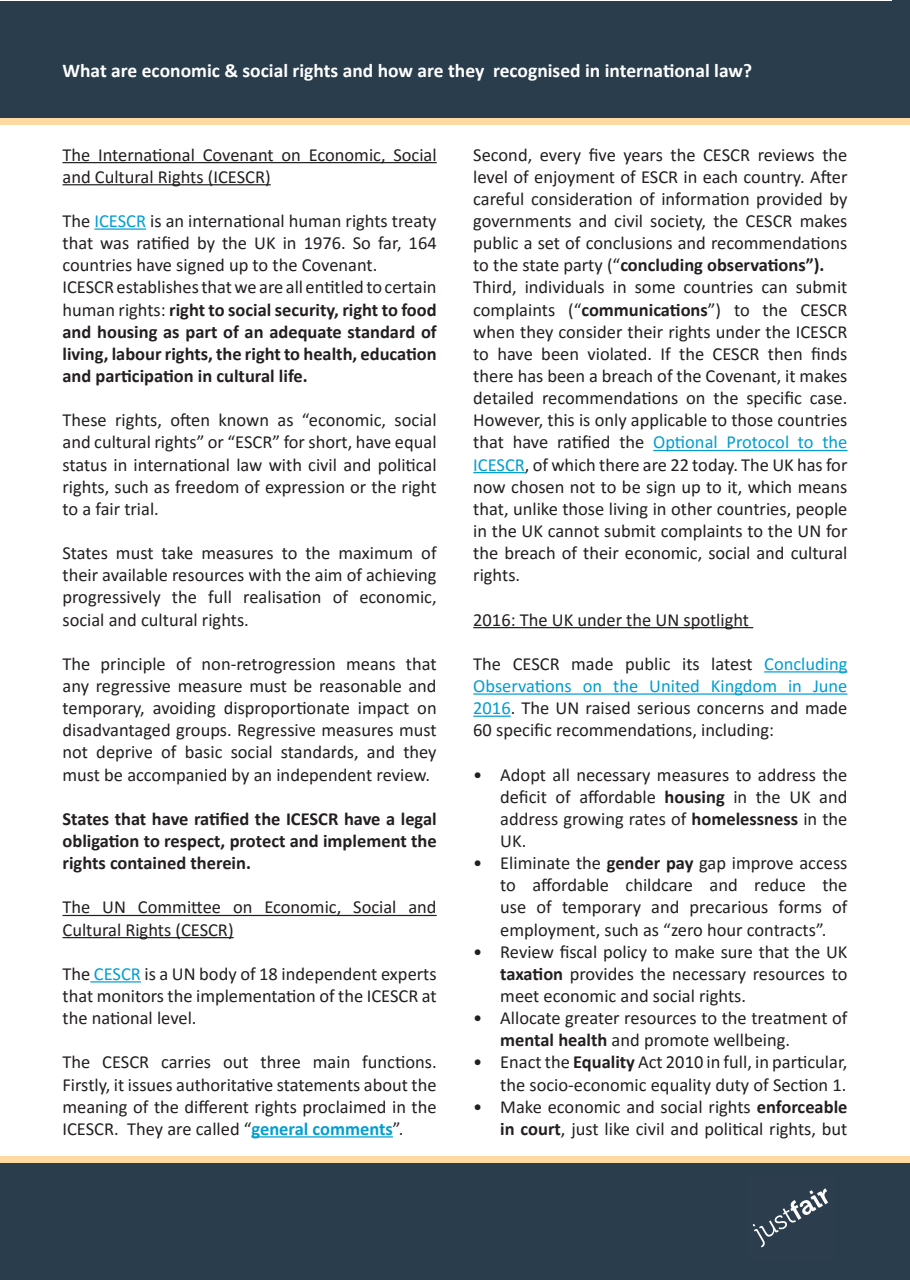
<style>
.page{position:relative;width:910px;height:1280px;background:#fff}
.page>*{position:absolute;margin:0;border:0;box-sizing:border-box;transform-origin:0 0}
.t1{font:700 19.5px "Calibri";color:#fff}
.t2{font:18.45px/22.2px "Calibri";color:#231f20;text-align:justify}
.t3{font:700 18.45px/22.2px "Calibri";color:#231f20;text-align:justify}
.s1{color:#009ed1}
.s2{font-weight:700}
.s3{font-weight:700;color:#009ed1}
</style>
<div class="page">
<hr style="left:63px;top:162px;width:374px;height:1px;background:#231f20">
<hr style="left:63px;top:184px;width:208px;height:1px;background:#231f20">
<hr style="left:94px;top:228px;width:52px;height:2px;background:#009ed1">
<hr style="left:63px;top:915px;width:374px;height:1px;background:#231f20">
<hr style="left:63px;top:937px;width:171px;height:1px;background:#231f20">
<hr style="left:90px;top:981px;width:51px;height:1px;background:#009ed1">
<hr style="left:252px;top:1136px;width:141px;height:1px;background:#009ed1">
<hr style="left:653px;top:450px;width:194px;height:1px;background:#009ed1">
<hr style="left:473px;top:472px;width:52px;height:1px;background:#009ed1">
<hr style="left:473px;top:627px;width:280px;height:1px;background:#231f20">
<hr style="left:764px;top:671px;width:83px;height:1px;background:#009ed1">
<hr style="left:473px;top:693px;width:374px;height:2px;background:#009ed1">
<hr style="left:473px;top:716px;width:38px;height:1px;background:#009ed1">
<div style="left:893px;top:1157px;width:17px;height:123px;background:#2a3d4d"></div>
<div style="left:0;top:1157px;width:896px;height:123px;background:#2a3d4d"></div>
<img style="left:752px;top:1188px;width:76px;height:60px">
<div style="left:0;top:1px;width:901px;height:123px;background:#2a3d4d"></div>
<div style="left:893px;top:0;width:17px;height:123px;background:#2a3d4d"></div>
<div style="left:0;top:1157px;width:910px;height:6px;background:#fed9a1"></div>
<div style="left:0;top:118px;width:910px;height:6px;background:#fed9a1"></div>
<p class="t1" style="left:63px;top:57px;width:691px">What are economic &amp; social rights and how are they recognised in international law?</p>
<p class="t2" style="left:63px;top:143px;width:376px">The International Covenant on Economic, Social and Cultural Rights (ICESCR)</p>
<p class="t2" style="left:63px;top:209px;width:376px;text-align:left">The <span class="s1">ICESCR</span> is an international human rights treaty that was ratified by the UK in 1976. So far, 164 countries have signed up to the Covenant.<br>ICESCR establishes that we are all entitled to certain human rights: <span class="s2">right to social security, right to food and housing as part of an adequate standard of living, labour rights, the right to health, education and participation in cultural life.</span></p>
<p class="t2" style="left:63px;top:408px;width:376px">These rights, often known as “economic, social and cultural rights” or “ESCR” for short, have equal status in international law with civil and political rights, such as freedom of expression or the right to a fair trial.</p>
<p class="t2" style="left:63px;top:541px;width:376px">States must take measures to the maximum of their available resources with the aim of achieving progressively the full realisation of economic, social and cultural rights.</p>
<p class="t2" style="left:63px;top:652px;width:376px">The principle of non-retrogression means that any regressive measure must be reasonable and temporary, avoiding disproportionate impact on disadvantaged groups. Regressive measures must not deprive of basic social standards, and they must be accompanied by an independent review.</p>
<p class="t3" style="left:63px;top:807px;width:376px">States that have ratified the ICESCR have a legal obligation to respect, protect and implement the rights contained therein.</p>
<p class="t2" style="left:63px;top:896px;width:376px">The UN Committee on Economic, Social and<br>Cultural Rights (CESCR)</p>
<p class="t2" style="left:63px;top:962px;width:376px">The <span class="s1">CESCR</span> is a UN body of 18 independent experts that monitors the implementation of the ICESCR at the national level.</p>
<p class="t2" style="left:63px;top:1051px;width:376px">The CESCR carries out three main functions.<br>Firstly, it issues authoritative statements about the meaning of the different rights proclaimed in the ICESCR. They are called “<span class="s3">general comments</span>”.</p>
<p class="t2" style="left:473px;top:143px;width:376px;text-align:left">Second, every five years the CESCR reviews the level of enjoyment of ESCR in each country. After careful consideration of information provided by governments and civil society, the CESCR makes public a set of conclusions and recommendations to the state party (“<span class="s2">concluding observations”).<br></span>Third, individuals in some countries can submit complaints (“<span class="s2">communications</span>”) to the CESCR when they consider their rights under the ICESCR to have been violated. If the CESCR then finds there has been a breach of the Covenant, it makes detailed recommendations on the specific case.<br>However, this is only applicable to those countries that have ratified the <span class="s1">Optional Protocol to the ICESCR</span>, of which there are 22 today. The UK has for now chosen not to be sign up to it, which means that, unlike those living in other countries, people in the UK cannot submit complaints to the UN for the breach of their economic, social and cultural rights.</p>
<p class="t2" style="left:473px;top:608px;width:277px">2016: The UK under the UN spotlight</p>
<p class="t2" style="left:473px;top:652px;width:376px">The CESCR made public its latest <span class="s1">Concluding Observations on the United Kingdom in June 2016</span>. The UN raised serious concerns and made 60 specific recommendations, including:</p>
<p class="t2" style="left:500px;top:763px;width:349px;text-indent:-27px">• Adopt all necessary measures to address the deficit of affordable <span class="s2">housing</span> in the UK and address growing rates of <span class="s2">homelessness</span> in the UK.</p>
<p class="t2" style="left:500px;top:851px;width:349px;text-indent:-27px">• Eliminate the <span class="s2">gender pay</span> gap improve access to affordable childcare and reduce the use of temporary and precarious forms of employment, such as “zero hour contracts”.</p>
<p class="t2" style="left:500px;top:940px;width:349px;text-indent:-27px">• Review fiscal policy to make sure that the UK <span class="s2">taxation</span> provides the necessary resources to meet economic and social rights.</p>
<p class="t2" style="left:500px;top:1006px;width:349px;text-indent:-27px">• Allocate greater resources to the treatment of <span class="s2">mental health</span> and promote wellbeing.</p>
<p class="t2" style="left:473px;top:1051px;width:376px;text-align:right">• Enact the <span class="s2">Equality</span> Act 2010 in full, in particular, the socio-economic equality duty of Section 1.</p>
<p class="t2" style="left:473px;top:1095px;width:376px;text-align:right">• Make economic and social rights <span class="s2">enforceable in court</span>, just like civil and political rights, but</p>
</div>
